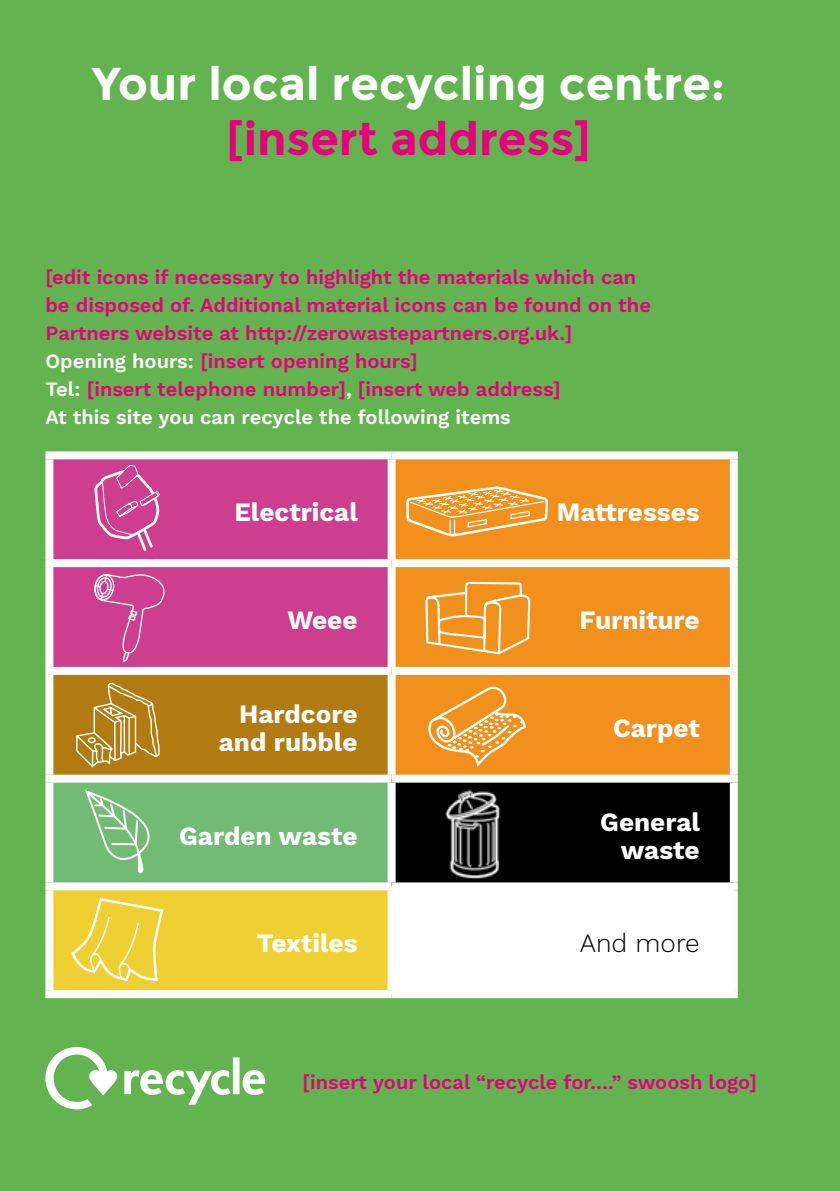
<style>
.page{position:relative;width:840px;height:1191px;background:#fff}
.page>*{position:absolute;margin:0;border:0;box-sizing:border-box;transform-origin:0 0}
.t1{font:700 46px "Montserrat";color:#fff}
.t2{font:700 46px "Montserrat";color:#e6007e}
.t3{font:700 26px/28px "Work Sans";color:#fff;text-align:right}
.t4{font:300 26px "Work Sans";color:#000}
.t5{font:600 20px/28px "Work Sans";color:#e6007e}
.s1{color:#fff}
</style>
<div class="page">
<div style="left:0;top:0;width:839px;height:1191px;background:#63b450"></div>
<svg style="left:45px;top:1047px;width:220px;height:62px"></svg>
<div style="left:53px;top:459px;width:334px;height:208px;background:#cd3e8f"></div>
<div style="left:395px;top:459px;width:334px;height:315px;background:#f1901c"></div>
<div style="left:49px;top:671px;width:342px;height:107px;background:#b27b12"></div>
<div style="left:49px;top:778px;width:342px;height:108px;background:#71bb74"></div>
<div style="left:391px;top:778px;width:342px;height:108px;background:#000"></div>
<div style="left:49px;top:886px;width:342px;height:108px;background:#efd033"></div>
<div style="left:391px;top:886px;width:342px;height:108px;background:#fff"></div>
<div style="left:45px;top:451px;width:346px;height:8px;background:#fff"></div>
<div style="left:45px;top:459px;width:8px;height:100px;background:#fff"></div>
<div style="left:391px;top:451px;width:346px;height:8px;background:#fff"></div>
<div style="left:387px;top:459px;width:8px;height:100px;background:#fff"></div>
<div style="left:729px;top:459px;width:8px;height:100px;background:#fff"></div>
<div style="left:45px;top:559px;width:346px;height:8px;background:#fff"></div>
<div style="left:45px;top:567px;width:8px;height:100px;background:#fff"></div>
<div style="left:391px;top:559px;width:346px;height:8px;background:#fff"></div>
<div style="left:387px;top:567px;width:8px;height:100px;background:#fff"></div>
<div style="left:729px;top:567px;width:8px;height:100px;background:#fff"></div>
<div style="left:45px;top:667px;width:346px;height:8px;background:#fff"></div>
<div style="left:45px;top:675px;width:8px;height:99px;background:#fff"></div>
<div style="left:391px;top:667px;width:346px;height:8px;background:#fff"></div>
<div style="left:387px;top:675px;width:8px;height:99px;background:#fff"></div>
<div style="left:729px;top:675px;width:8px;height:99px;background:#fff"></div>
<div style="left:45px;top:774px;width:346px;height:8px;background:#fff"></div>
<div style="left:45px;top:782px;width:8px;height:100px;background:#fff"></div>
<div style="left:391px;top:774px;width:346px;height:8px;background:#fff"></div>
<div style="left:387px;top:782px;width:8px;height:100px;background:#fff"></div>
<div style="left:729px;top:782px;width:8px;height:100px;background:#fff"></div>
<div style="left:45px;top:882px;width:346px;height:8px;background:#fff"></div>
<div style="left:45px;top:890px;width:8px;height:100px;background:#fff"></div>
<div style="left:391px;top:882px;width:346px;height:8px;background:#fff"></div>
<div style="left:387px;top:890px;width:8px;height:100px;background:#fff"></div>
<div style="left:729px;top:890px;width:8px;height:100px;background:#fff"></div>
<div style="left:45px;top:990px;width:346px;height:8px;background:#fff"></div>
<div style="left:391px;top:990px;width:346px;height:8px;background:#fff"></div>
<svg style="left:404px;top:487px;width:145px;height:50px;background:#f3a13f"></svg>
<svg style="left:424px;top:451px;width:108px;height:432px"></svg>
<svg style="left:429px;top:684px;width:98px;height:82px;background:#f3a242"></svg>
<svg style="left:70px;top:898px;width:94px;height:93px"></svg>
<svg style="left:75px;top:682px;width:85px;height:192px"></svg>
<svg style="left:91px;top:572px;width:75px;height:92px;background:#d14e98"></svg>
<svg style="left:93px;top:465px;width:67px;height:88px;background:#d45a9f"></svg>
<img style="left:440px;top:789px;width:66px;height:89px">
<h1 class="t1" style="left:92px;top:57px;width:634px">Your local recycling centre:</h1>
<h1 class="t2" style="left:226px;top:112px;width:365px">[insert address]</h1>
<p class="t5" style="left:45px;top:264px;width:606px">[edit icons if necessary to highlight the materials which can be disposed of. Additional material icons can be found on the Partners website at http://zerowastepartners.org.uk.] <span class="s1">Opening hours:</span> [insert opening hours]<br><span class="s1">Tel:</span> [insert telephone number]<span class="s1">,</span> [insert web address]<br><span class="s1">At this site you can recycle the following items</span></p>
<h2 class="t3" style="left:234px;top:500px;width:125px">Electrical</h2>
<h2 class="t3" style="left:556px;top:500px;width:144px">Mattresses</h2>
<h2 class="t3" style="left:287px;top:607px;width:71px">Weee</h2>
<h2 class="t3" style="left:579px;top:607px;width:122px">Furniture</h2>
<h2 class="t3" style="left:219px;top:701px;width:140px">Hardcore and rubble</h2>
<h2 class="t3" style="left:179px;top:823px;width:180px">Garden waste</h2>
<h2 class="t3" style="left:612px;top:715px;width:88px">Carpet</h2>
<h2 class="t3" style="left:600px;top:809px;width:101px">General waste</h2>
<h2 class="t3" style="left:256px;top:931px;width:102px">Textiles</h2>
<h2 class="t4" style="left:579px;top:928px;width:121px">And more</h2>
<p class="t5" style="left:302px;top:1069px;width:455px">[insert your local “recycle for….” swoosh logo]</p>
</div>
